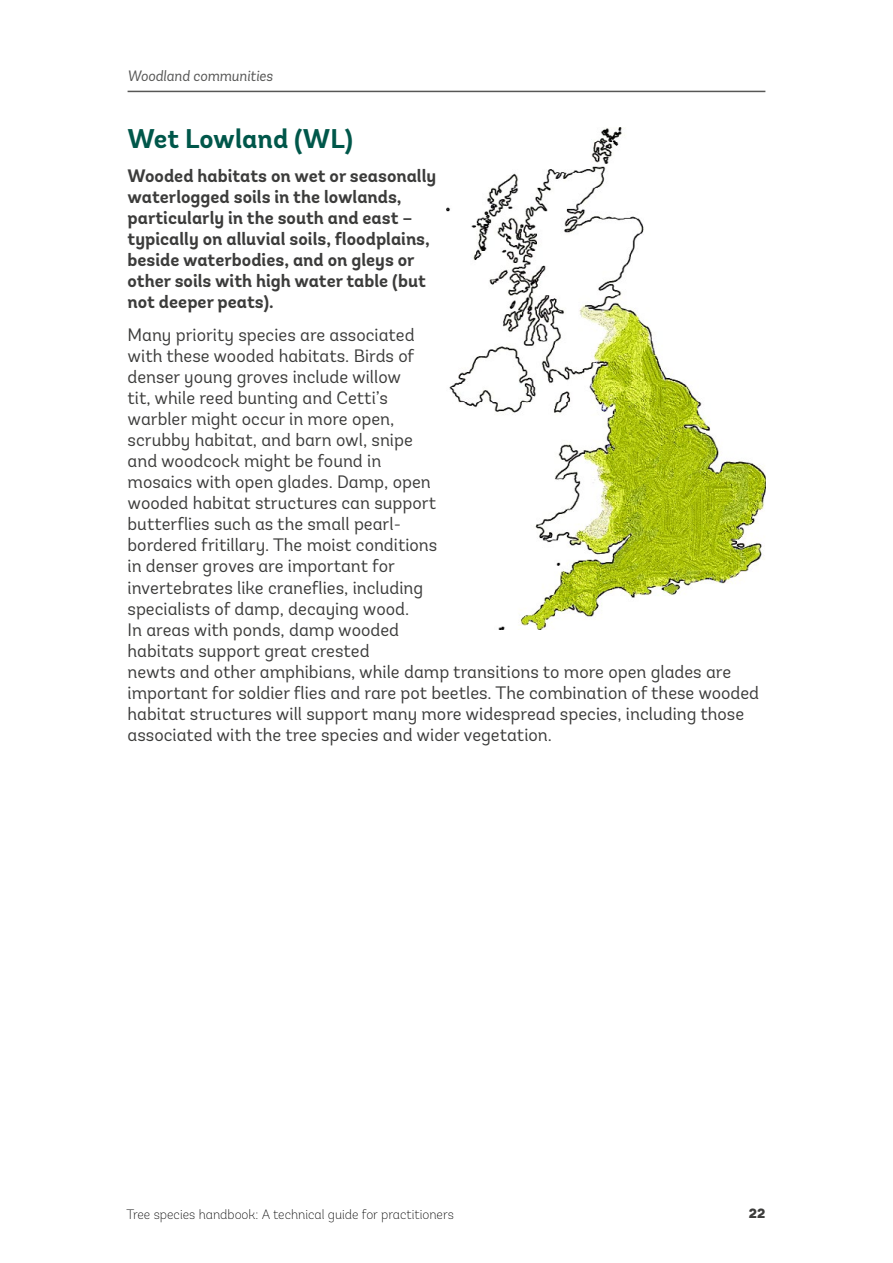
<style>
.page{position:relative;width:893px;height:1263px;background:#fff}
.page>*{position:absolute;margin:0;border:0;box-sizing:border-box;transform-origin:0 0}
.t1{font:700 27px "Andes";color:#00574a}
.p_body{font:18px/21px "Andes";color:#3c3c3b}
.p_body-2{font:700 18px/21px "Andes";color:#3c3c3b}
.t2{font:italic 15px "Andes";color:#575756}
.t3{font:200 13.5px "Andes";color:#000}
.t4{font:900 13.5px "Andes";color:#3c3c3b}
</style>
<div class="page">
<hr style="left:128px;top:91px;width:637px;height:1px;background:#575756">
<img style="left:446px;top:128px;width:319px;height:501px">
<p class="t2" style="left:128px;top:67px;width:147px">Woodland communities</p>
<h3 class="t1" style="left:128px;top:122px;width:227px">Wet Lowland (WL)</h3>
<p class="p_body-2" style="left:128px;top:165px;width:310px">Wooded habitats on wet or seasonally waterlogged soils in the lowlands, particularly in the south and east – typically on alluvial soils, floodplains, beside waterbodies, and on gleys or other soils with high water table (but not deeper peats).</p>
<p class="p_body" style="left:128px;top:325px;width:633px">Many priority species are associated<br>with these wooded habitats. Birds of<br>denser young groves include willow<br>tit, while reed bunting and Cetti’s<br>warbler might occur in more open,<br>scrubby habitat, and barn owl, snipe<br>and woodcock might be found in<br>mosaics with open glades. Damp, open<br>wooded habitat structures can support<br>butterflies such as the small pearl-<br>bordered fritillary. The moist conditions<br>in denser groves are important for<br>invertebrates like craneflies, including<br>specialists of damp, decaying wood.<br>In areas with ponds, damp wooded<br>habitats support great crested<br>newts and other amphibians, while damp transitions to more open glades are important for soldier flies and rare pot beetles. The combination of these wooded habitat structures will support many more widespread species, including those associated with the tree species and wider vegetation.</p>
<p class="t3" style="left:126px;top:1206px;width:329px">Tree species handbook: A technical guide for practitioners</p>
<p class="t4" style="left:749px;top:1204px;width:18px">22</p>
</div>
